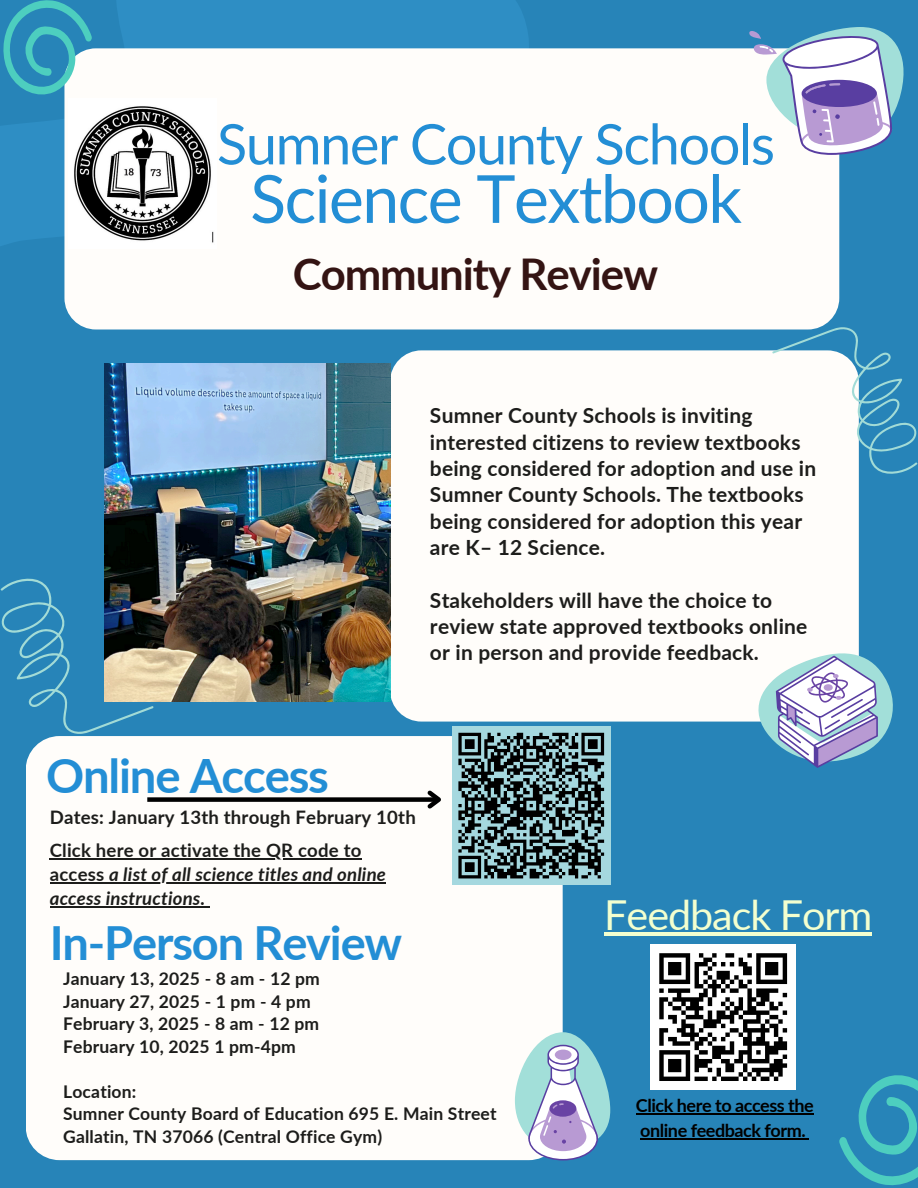
<style>
.page{position:relative;width:918px;height:1188px;background:#2784b8}
.page>*{position:absolute;margin:0;border:0;box-sizing:border-box;transform-origin:0 0}
.t1{font:66.45px "Lato";letter-spacing:-.025em;color:#238ed5}
.t2{font:55.95px "Lato";letter-spacing:-.025em;color:#238ed5}
.t3{font:700 47.25px "Lato";letter-spacing:-.025em;color:#238ed5}
.t4{font:700 46.95px "Lato";letter-spacing:-.025em;color:#238ed5}
.t5{font:700 43.65px "Lato";letter-spacing:-.025em;color:#341413}
.t6{font:41.25px "Lato";letter-spacing:-.025em;color:#f3ffcf}
.t7{font:700 21px/26.4px "Lato";letter-spacing:.01em;color:#1d1d1b}
.t8{font:700 18.6px "Lato";letter-spacing:.01em;color:#1d1d1b}
.t9{font:italic 700 18.6px "Lato";letter-spacing:.01em;color:#1d1d1b}
.t10{font:700 18px/24.8px "Lato";letter-spacing:-.025em;color:#000}
.t11{font:700 17.55px "Lato";letter-spacing:.01em;color:#1d1d1b}
.s1{font-style:normal}
</style>
<div class="page">
<svg style="left:0;top:0;width:529px;height:376px;fill:#2e8ec4"></svg>
<div style="left:64px;top:48px;width:775px;height:282px;background:#fffdfa;border-radius:31px"></div>
<div style="left:390px;top:350px;width:468px;height:372px;background:#fffdfa;border-radius:31px"></div>
<div style="left:26px;top:736px;width:536px;height:424px;background:#fffdfa;border-radius:34px"></div>
<img style="left:74px;top:106px;width:140px;height:137px">
<img style="left:104px;top:364px;width:286px;height:337px">
<svg style="left:748px;top:27px;width:156px;height:129px"></svg>
<svg style="left:747px;top:646px;width:146px;height:122px"></svg>
<svg style="left:515px;top:1032px;width:95px;height:129px"></svg>
<svg style="left:839px;top:1075px;width:79px;height:111px"></svg>
<svg style="left:1px;top:0;width:91px;height:99px"></svg>
<svg style="left:0;top:576px;width:154px;height:158px"></svg>
<svg style="left:772px;top:326px;width:146px;height:151px"></svg>
<hr style="left:604px;top:932px;width:268px;height:3px;background:#f3ffcf">
<hr style="left:50px;top:858px;width:121px;height:1px;background:#1d1d1b">
<hr style="left:171px;top:858px;width:191px;height:1px;background:#1d1d1b">
<hr style="left:50px;top:882px;width:59px;height:2px;background:#1d1d1b">
<hr style="left:109px;top:882px;width:277px;height:2px;background:#1d1d1b">
<hr style="left:50px;top:906px;width:155px;height:2px;background:#1d1d1b">
<div style="left:650px;top:944px;width:146px;height:146px;background:#fff"></div>
<svg style="left:659px;top:953px;width:129px;height:128px"></svg>
<div style="left:452px;top:726px;width:159px;height:159px;background:#a5d8df"></div>
<svg style="left:458px;top:732px;width:147px;height:147px"></svg>
<div style="left:147px;top:797px;width:292px;height:5px;background:#000"></div>
<svg style="left:424px;top:790px;width:17px;height:19px"></svg>
<hr style="left:636px;top:1114px;width:177px;height:1px;background:#000">
<hr style="left:640px;top:1138px;width:165px;height:1px;background:#000">
<p class="t2" style="left:217px;top:109px;width:560px">Sumner County Schools</p>
<p class="t1" style="left:250px;top:157px;width:493px">Science Textbook</p>
<p class="t5" style="left:293px;top:247px;width:367px">Community Review</p>
<p class="t7" style="left:430px;top:402px;width:388px">Sumner County Schools is inviting interested citizens to review textbooks being considered for adoption and use in Sumner County Schools. The textbooks being considered for adoption this year are K– 12 Science.</p>
<p class="t7" style="left:430px;top:586px;width:379px">Stakeholders will have the choice to review state approved textbooks online or in person and provide feedback.</p>
<h2 class="t3" style="left:46px;top:746px;width:284px">Online Access</h2>
<h4 class="t8" style="left:50px;top:806px;width:368px">Dates: January 13th through February 10th</h4>
<h4 class="t8" style="left:50px;top:838px;width:313px">Click here or activate the QR code to</h4>
<p class="t9" style="left:50px;top:862px;width:338px"><span class="s1">access</span> a list of all science titles and online</p>
<p class="t9" style="left:50px;top:887px;width:157px">access instructions.</p>
<p class="t4" style="left:50px;top:913px;width:354px">In-Person Review</p>
<h1 class="t6" style="left:604px;top:889px;width:270px">Feedback Form</h1>
<p class="t11" style="left:63px;top:968px;width:258px">January 13, 2025 - 8 am - 12 pm</p>
<p class="t11" style="left:63px;top:990px;width:249px">January 27, 2025 - 1 pm - 4 pm</p>
<h2 class="t11" style="left:63px;top:1013px;width:258px">February 3, 2025 - 8 am - 12 pm</h2>
<p class="t11" style="left:63px;top:1035px;width:234px">February 10, 2025 1 pm-4pm</p>
<p class="t11" style="left:63px;top:1080px;width:75px">Location:</p>
<p class="t11" style="left:63px;top:1103px;width:435px">Sumner County Board of Education 695 E. Main Street</p>
<p class="t11" style="left:63px;top:1125px;width:321px">Gallatin, TN 37066 (Central Office Gym)</p>
<h2 class="t10" style="left:636px;top:1093px;width:179px">Click here to access the online feedback form.</h2>
</div>
